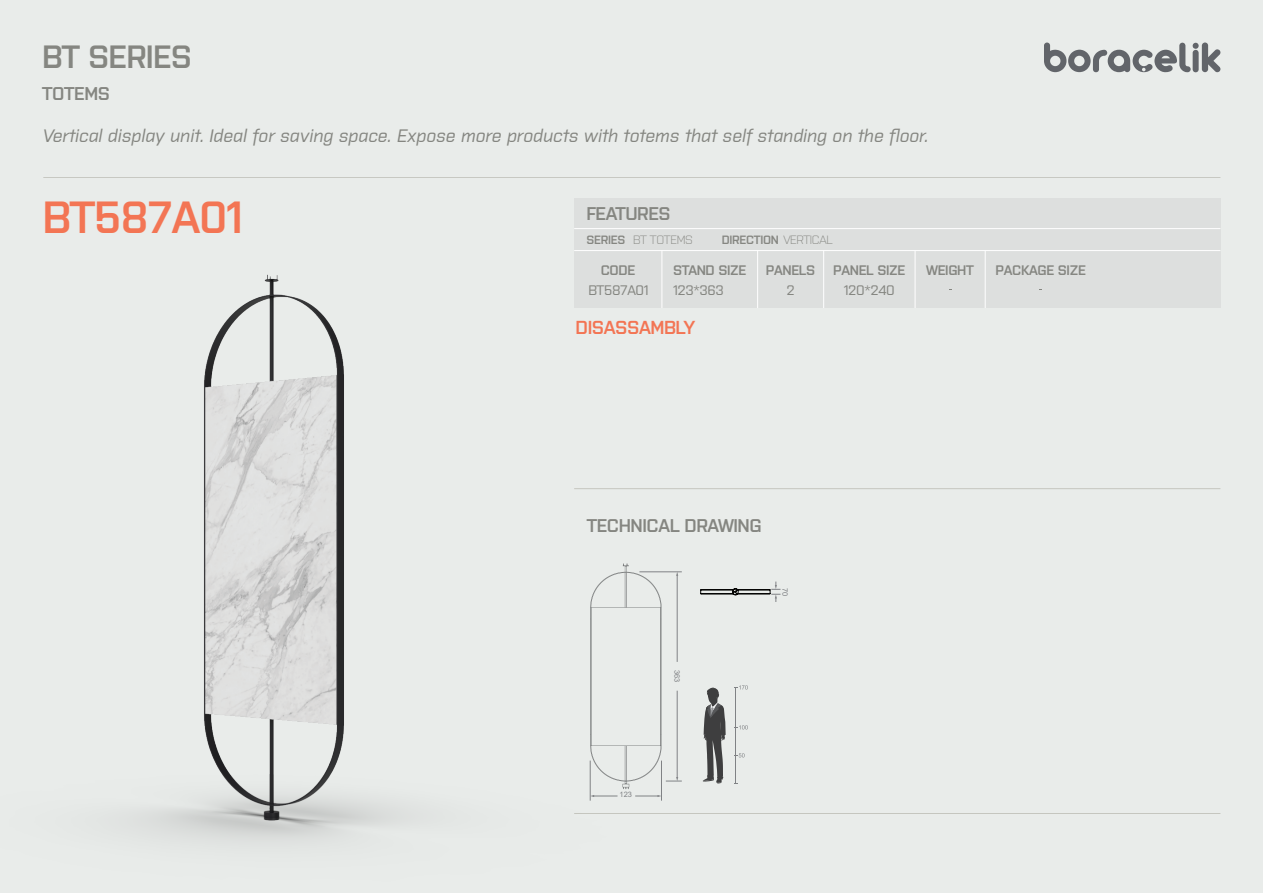
<style>
.page{position:relative;width:1263px;height:893px;background:#e9ecea}
.page>*{position:absolute;margin:0;border:0;box-sizing:border-box;transform-origin:0 0}
.t1{font:600 45px "Purista";letter-spacing:-.025em;color:#f37554}
.t2{font:600 32.25px "Purista";letter-spacing:-.025em;color:#858681}
.t3{font:600 18.75px "Purista";letter-spacing:-.025em;color:#f37554}
.t4{font:600 18.45px "Purista";letter-spacing:-.025em;color:#858681}
.t5{font:italic 500 18px "Purista";color:#858681}
.t6{font:600 13.8px "Purista";letter-spacing:-.025em;color:#858681}
.t7{font:500 13.8px "Purista";letter-spacing:-.025em;color:#858681}
.t8{font:600 12px "Purista";letter-spacing:-.025em;color:#858681}
.t9{font:300 12px "Purista";letter-spacing:-.025em;color:#858681}
.t10{font:7.5px "Arial";color:#808285}
.s1{font-weight:600}
.s2{font-weight:300}
</style>
<div class="page">
<div style="left:574px;top:199px;width:646px;height:109px;background:#dcdedd"></div>
<hr style="left:43px;top:177px;width:1177px;height:1px;background:#706b5b">
<hr style="left:574px;top:488px;width:646px;height:1px;background:#706b5b">
<hr style="left:574px;top:813px;width:646px;height:1px;background:#706b5b">
<svg style="left:1044px;top:43px;width:176px;height:29px"></svg>
<hr style="left:574px;top:228px;width:646px;height:1px;background:#fff">
<hr style="left:574px;top:250px;width:646px;height:1px;background:#fff">
<hr style="left:823px;top:251px;width:1px;height:57px;background:#fff">
<hr style="left:915px;top:251px;width:1px;height:57px;background:#fff">
<hr style="left:985px;top:251px;width:1px;height:57px;background:#fff">
<img style="left:132px;top:251px;width:682px;height:591px">
<hr style="left:590px;top:761px;width:1px;height:40px;background:#808285">
<svg style="left:590px;top:795px;width:27px;height:2px"></svg>
<hr style="left:661px;top:761px;width:1px;height:40px;background:#808285">
<svg style="left:635px;top:795px;width:26px;height:2px"></svg>
<svg style="left:701px;top:687px;width:25px;height:97px"></svg>
<svg style="left:734px;top:725px;width:14px;height:4px"></svg>
<svg style="left:734px;top:753px;width:11px;height:4px"></svg>
<svg style="left:734px;top:685px;width:14px;height:4px"></svg>
<hr style="left:736px;top:688px;width:1px;height:95px;background:#808285">
<svg style="left:590px;top:563px;width:92px;height:226px"></svg>
<svg style="left:700px;top:582px;width:80px;height:20px"></svg>
<h2 class="t2" style="left:42px;top:33px;width:151px">BT SERIES</h2>
<p class="t4" style="left:42px;top:80px;width:69px">TOTEMS</p>
<p class="t5" style="left:43px;top:123px;width:887px">Vertical display unit. Ideal for saving space. Expose more products with totems that self standing on the floor.</p>
<h1 class="t1" style="left:42px;top:184px;width:202px">BT587A01</h1>
<p class="t4" style="left:587px;top:200px;width:86px">FEATURES</p>
<p class="t9" style="left:587px;top:232px;width:108px"><span class="s1">SERIES</span> BT TOTEMS</p>
<p class="t6" style="left:601px;top:260px;width:36px">CODE</p>
<p class="t7" style="left:588px;top:280px;width:62px">BT587A01</p>
<p class="t8" style="left:722px;top:231px;width:112px">DIRECTION <span class="s2">VERTICAL</span></p>
<p class="t6" style="left:673px;top:260px;width:75px">STAND SIZE</p>
<p class="t7" style="left:673px;top:280px;width:52px">123*363</p>
<p class="t6" style="left:766px;top:260px;width:51px">PANELS</p>
<p class="t6" style="left:926px;top:260px;width:49px">WEIGHT</p>
<p class="t7" style="left:786px;top:280px;width:10px">2</p>
<p class="t6" style="left:833px;top:260px;width:74px">PANEL SIZE</p>
<p class="t6" style="left:996px;top:260px;width:92px">PACKAGE SIZE</p>
<p class="t7" style="left:844px;top:280px;width:52px">120*240</p>
<p class="t3" style="left:576px;top:313px;width:121px">DISASSAMBLY</p>
<p class="t4" style="left:587px;top:512px;width:176px">TECHNICAL DRAWING</p>
<p class="t10" style="left:790px;top:588px;width:10px;rotate:90deg">70</p>
<p class="t10" style="left:682px;top:670px;width:14px;rotate:90deg">363</p>
<p class="t10" style="left:620px;top:789px;width:14px">123</p>
</div>
